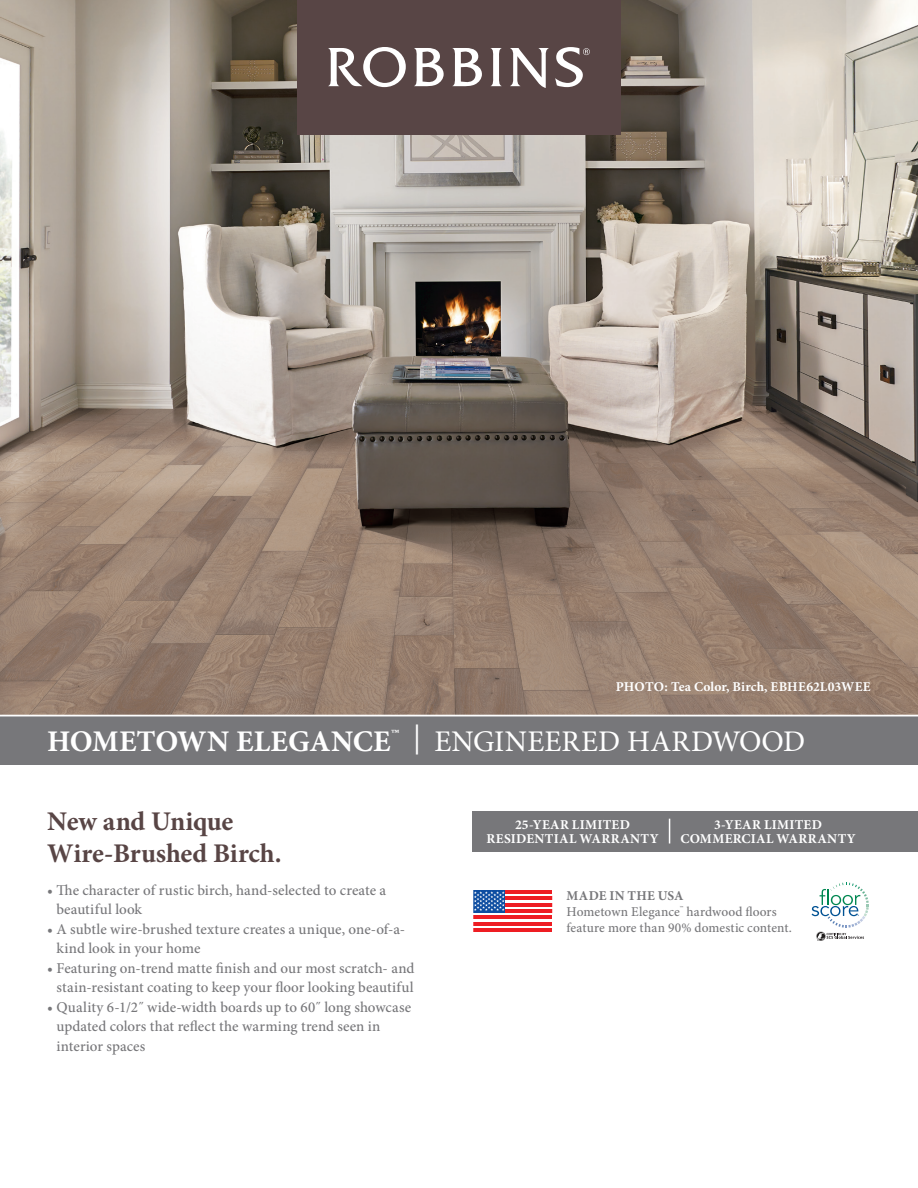
<style>
.page{position:relative;width:918px;height:1188px;background:#fff}
.page>*{position:absolute;margin:0;border:0;box-sizing:border-box;transform-origin:0 0}
.t1{font:30px "Minion Pro";color:#fff}
.Section_open_HD{font:700 27px/31.5px "Minion Pro";letter-spacing:-.01em;color:#584545}
.t2{font:500 15px/19.5px "Minion Pro";letter-spacing:.005em;color:#77777a}
.HD{font:700 13.5px/14.7px "Minion Pro";letter-spacing:.02em;color:#fff;text-align:center}
.t3{font:500 13.5px/16.2px "Minion Pro";letter-spacing:.005em;color:#77777a}
.t4{font:700 13.5px "Minion Pro";letter-spacing:.02em;color:#77777a}
.s1{font-weight:700}
</style>
<div class="page">
<img style="left:0;top:0;width:918px;height:715px">
<div style="left:0;top:716px;width:918px;height:48px;background:#77777a"></div>
<div style="left:297px;top:0;width:324px;height:135px;background:#584545"></div>
<svg style="left:328px;top:47px;width:262px;height:41px"></svg>
<svg style="left:473px;top:890px;width:80px;height:42px"></svg>
<svg style="left:812px;top:882px;width:57px;height:59px"></svg>
<div style="left:472px;top:811px;width:446px;height:40px;background:#77777a"></div>
<svg style="left:669px;top:819px;width:1px;height:25px"></svg>
<p class="HD" style="left:616px;top:679px;width:256px">PHOTO: Tea Color, Birch, EBHE62L03WEE</p>
<p class="t1" style="left:47px;top:721px;width:759px"><span class="s1">HOMETOWN ELEGANCE</span><sup>™</sup> | ENGINEERED HARDWOOD</p>
<p class="Section_open_HD" style="left:47px;top:806px;width:236px">New and Unique<br>Wire-Brushed Birch.</p>
<p class="t2" style="left:57px;top:880px;width:331px;text-indent:-9px">• The character of rustic birch, hand-selected to create a beautiful look</p>
<p class="t2" style="left:57px;top:919px;width:350px;text-indent:-9px">• A subtle wire-brushed texture creates a unique, one-of-a&shy;kind look in your home</p>
<p class="t2" style="left:47px;top:958px;width:369px;text-align:center">• Featuring on-trend matte finish and our most scratch- and stain-resistant coating to keep your floor looking beautiful</p>
<p class="t2" style="left:57px;top:997px;width:356px;text-indent:-9px">• Quality 6-1/2˝ wide-width boards up to 60˝ long showcase updated colors that reflect the warming trend seen in interior spaces</p>
<p class="HD" style="left:486px;top:817px;width:174px">25-YEAR LIMITED<br>RESIDENTIAL WARRANTY</p>
<p class="HD" style="left:680px;top:817px;width:177px">3-YEAR LIMITED<br>COMMERCIAL WARRANTY</p>
<p class="t4" style="left:567px;top:886px;width:119px">MADE IN THE USA</p>
<p class="t3" style="left:567px;top:904px;width:227px">Hometown Elegance<sup>™</sup> hardwood floors feature more than 90% domestic content.</p>
</div>
